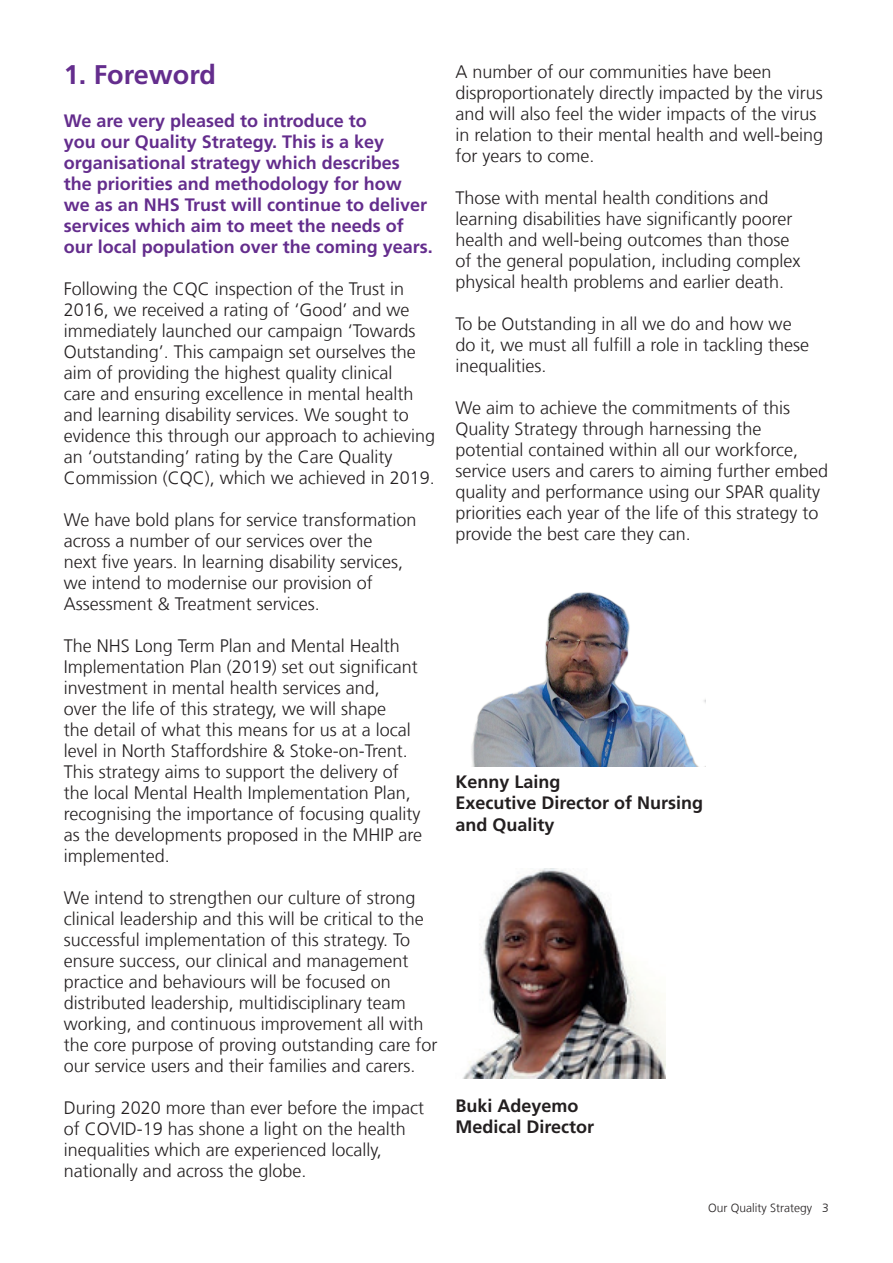
<style>
.page{position:relative;width:893px;height:1263px;background:#fff}
.page>*{position:absolute;margin:0;border:0;box-sizing:border-box;transform-origin:0 0}
.t1{font:700 27px "Frutiger LT Com";color:#642d8d}
.t2{font:300 18px/21px "Frutiger LT Com";color:#231f20}
.t3{font:700 18px/21px "Frutiger LT Com";color:#642d8d}
.t4{font:700 18px/21.6px "Frutiger LT Com";color:#231f20}
.t5{font:300 12px "Frutiger LT Com";color:#231f20}
</style>
<div class="page">
<img style="left:471px;top:592px;width:235px;height:174px">
<img style="left:463px;top:868px;width:202px;height:210px">
<h1 class="t1" style="left:64px;top:59px;width:154px">1. Foreword</h1>
<p class="t3" style="left:64px;top:110px;width:371px">We are very pleased to introduce to<br>you our Quality Strategy. This is a key organisational strategy which describes<br>the priorities and methodology for how<br>we as an NHS Trust will continue to deliver services which aim to meet the needs of our local population over the coming years.</p>
<p class="t2" style="left:64px;top:278px;width:373px">Following the CQC inspection of the Trust in 2016, we received a rating of ‘Good’ and we immediately launched our campaign ‘Towards Outstanding’. This campaign set ourselves the aim of providing the highest quality clinical<br>care and ensuring excellence in mental health and learning disability services. We sought to evidence this through our approach to achieving an ‘outstanding’ rating by the Care Quality Commission (CQC), which we achieved in 2019.</p>
<p class="t2" style="left:64px;top:509px;width:354px">We have bold plans for service transformation across a number of our services over the<br>next five years. In learning disability services, we intend to modernise our provision of Assessment &amp; Treatment services.</p>
<p class="t2" style="left:64px;top:635px;width:360px">The NHS Long Term Plan and Mental Health Implementation Plan (2019) set out significant investment in mental health services and,<br>over the life of this strategy, we will shape<br>the detail of what this means for us at a local level in North Staffordshire &amp; Stoke-on-Trent.<br>This strategy aims to support the delivery of the local Mental Health Implementation Plan, recognising the importance of focusing quality as the developments proposed in the MHIP are implemented.</p>
<p class="t2" style="left:64px;top:887px;width:375px">We intend to strengthen our culture of strong clinical leadership and this will be critical to the successful implementation of this strategy. To ensure success, our clinical and management practice and behaviours will be focused on distributed leadership, multidisciplinary team working, and continuous improvement all with the core purpose of proving outstanding care for our service users and their families and carers.</p>
<p class="t2" style="left:64px;top:1097px;width:362px">During 2020 more than ever before the impact of COVID-19 has shone a light on the health inequalities which are experienced locally, nationally and across the globe.</p>
<p class="t2" style="left:455px;top:61px;width:369px">A number of our communities have been disproportionately directly impacted by the virus and will also feel the wider impacts of the virus in relation to their mental health and well-being for years to come.</p>
<p class="t2" style="left:455px;top:187px;width:347px">Those with mental health conditions and learning disabilities have significantly poorer health and well-being outcomes than those of the general population, including complex physical health problems and earlier death.</p>
<p class="t2" style="left:455px;top:313px;width:355px">To be Outstanding in all we do and how we do it, we must all fulfill a role in tackling these inequalities.</p>
<p class="t2" style="left:455px;top:397px;width:374px">We aim to achieve the commitments of this Quality Strategy through harnessing the potential contained within all our workforce, service users and carers to aiming further embed quality and performance using our SPAR quality priorities each year of the life of this strategy to provide the best care they can.</p>
<p class="t4" style="left:455px;top:771px;width:249px">Kenny Laing<br>Executive Director of Nursing and Quality</p>
<p class="t4" style="left:455px;top:1095px;width:140px">Buki Adeyemo<br>Medical Director</p>
<p class="t5" style="left:708px;top:1201px;width:122px">Our Quality Strategy 3</p>
</div>
